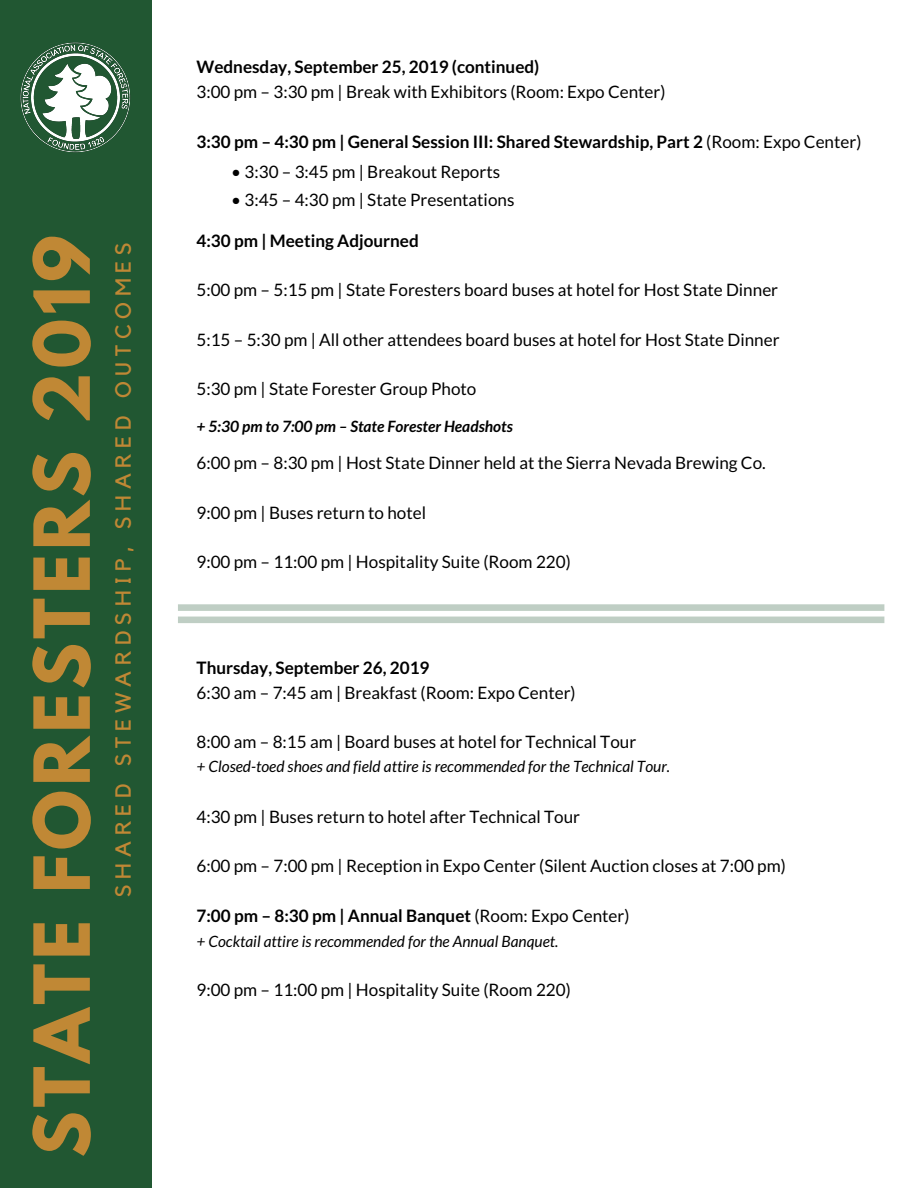
<style>
.page{position:relative;width:918px;height:1188px;background:#fff}
.page>*{position:absolute;margin:0;border:0;box-sizing:border-box;transform-origin:0 0}
.t1{font:700 68.55px "League Spartan";letter-spacing:.06em;color:#c08835}
.t2{font:21.75px "Kollektif";letter-spacing:.26em;color:#c08835}
.t3{font:17.1px "Lato";color:#000}
.t4{font:700 17.1px "Lato";color:#000}
.t5{font:italic 15.6px "Lato";color:#000}
.t6{font:italic 700 15.6px "Lato";color:#000}
.s1{font-weight:400}
</style>
<div class="page">
<div style="left:0;top:0;width:152px;height:1188px;background:#215732"></div>
<img style="left:20px;top:42px;width:110px;height:111px">
<svg style="left:178px;top:604px;width:706px;height:19px"></svg>
<h1 class="t1" style="left:28px;top:1157px;width:924px;rotate:-90deg">STATE FORESTERS 2019</h1>
<p class="t2" style="left:113px;top:897px;width:656px;rotate:-90deg">SHARED STEWARDSHIP, SHARED OUTCOMES</p>
<p class="t4" style="left:196px;top:57px;width:344px">Wednesday, September 25, 2019 (continued)</p>
<p class="t3" style="left:196px;top:81px;width:471px">3:00 pm – 3:30 pm | Break with Exhibitors (Room: Expo Center)</p>
<p class="t4" style="left:196px;top:131px;width:667px">3:30 pm – 4:30 pm | General Session III: Shared Stewardship, Part 2 <span class="s1">(Room: Expo Center)</span></p>
<p class="t3" style="left:231px;top:161px;width:270px">• 3:30 – 3:45 pm | Breakout Reports</p>
<p class="t3" style="left:231px;top:189px;width:285px">• 3:45 – 4:30 pm | State Presentations</p>
<p class="t4" style="left:196px;top:230px;width:224px">4:30 pm | Meeting Adjourned</p>
<p class="t3" style="left:196px;top:279px;width:583px">5:00 pm – 5:15 pm | State Foresters board buses at hotel for Host State Dinner</p>
<p class="t3" style="left:196px;top:329px;width:585px">5:15 – 5:30 pm | All other attendees board buses at hotel for Host State Dinner</p>
<p class="t3" style="left:196px;top:378px;width:281px">5:30 pm | State Forester Group Photo</p>
<p class="t6" style="left:196px;top:417px;width:318px">+ 5:30 pm to 7:00 pm – State Forester Headshots</p>
<p class="t3" style="left:196px;top:453px;width:571px">6:00 pm – 8:30 pm | Host State Dinner held at the Sierra Nevada Brewing Co.</p>
<p class="t3" style="left:196px;top:502px;width:231px">9:00 pm | Buses return to hotel</p>
<p class="t3" style="left:196px;top:552px;width:376px">9:00 pm – 11:00 pm | Hospitality Suite (Room 220)</p>
<p class="t4" style="left:196px;top:657px;width:235px">Thursday, September 26, 2019</p>
<p class="t3" style="left:196px;top:682px;width:381px">6:30 am – 7:45 am | Breakfast (Room: Expo Center)</p>
<p class="t3" style="left:196px;top:732px;width:441px">8:00 am – 8:15 am | Board buses at hotel for Technical Tour</p>
<p class="t5" style="left:196px;top:757px;width:475px">+ Closed-toed shoes and field attire is recommended for the Technical Tour.</p>
<p class="t3" style="left:196px;top:806px;width:385px">4:30 pm | Buses return to hotel after Technical Tour</p>
<p class="t3" style="left:196px;top:855px;width:591px">6:00 pm – 7:00 pm | Reception in Expo Center (Silent Auction closes at 7:00 pm)</p>
<p class="t4" style="left:196px;top:905px;width:435px">7:00 pm – 8:30 pm | Annual Banquet <span class="s1">(Room: Expo Center)</span></p>
<p class="t5" style="left:196px;top:932px;width:364px">+ Cocktail attire is recommended for the Annual Banquet.</p>
<p class="t3" style="left:196px;top:979px;width:376px">9:00 pm – 11:00 pm | Hospitality Suite (Room 220)</p>
</div>
